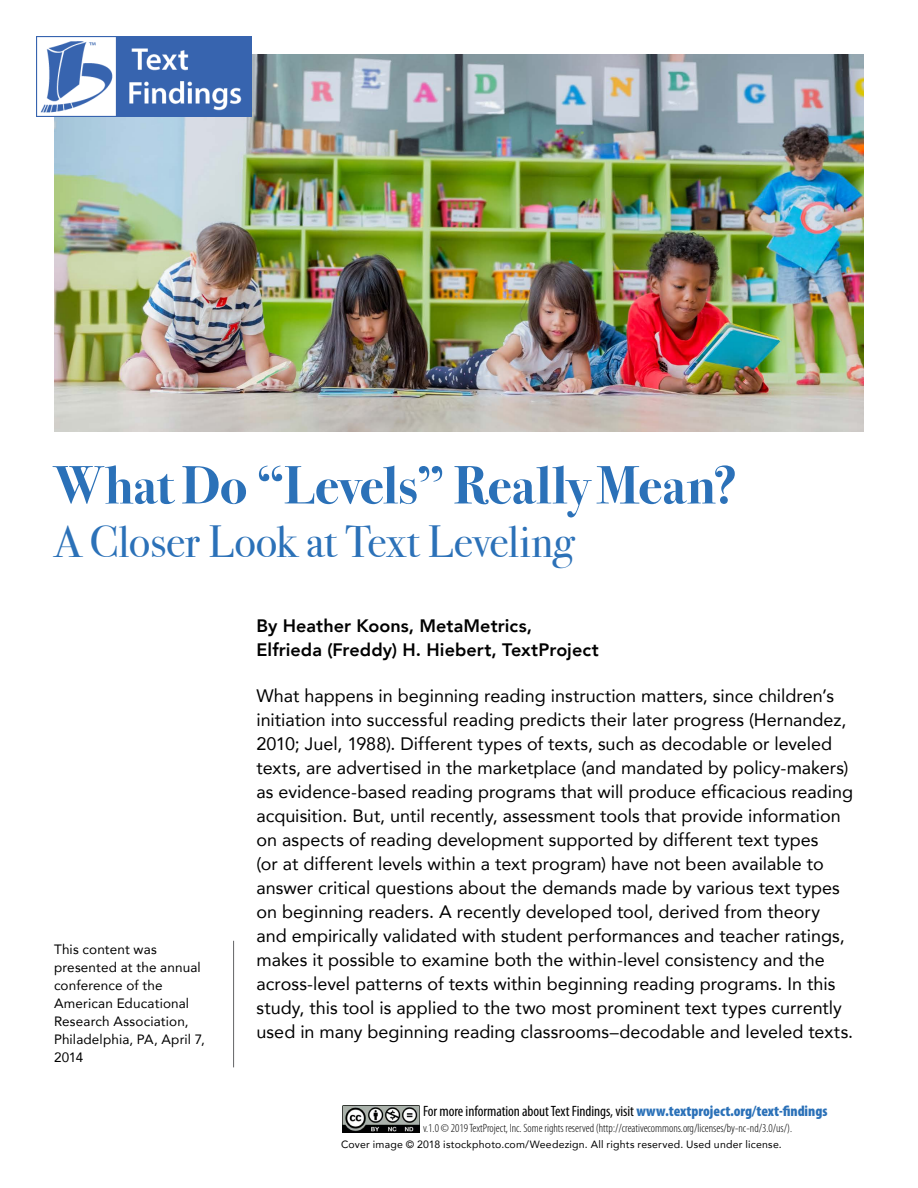
<style>
.page{position:relative;width:918px;height:1188px;background:#fff}
.page>*{position:absolute;margin:0;border:0;box-sizing:border-box;transform-origin:0 0}
.t1{font:700 54px "Bodoni Svty Two ITCTT";letter-spacing:-.005em;color:#2b71b8}
.t2{font:45px "Bodoni Svty Two ITCTT";letter-spacing:-.005em;color:#2b71b8}
.t3{font:18px/24px "Avenir";color:#000}
.t4{font:800 18px/24px "Avenir";letter-spacing:.005em;color:#000}
.t5{font:condensed 15px "Myriad Pro";letter-spacing:-.005em;color:#000}
.t6{font:13.5px/18px "Avenir";letter-spacing:.01em;color:#000}
.t7{font:300 condensed 12px "Myriad Pro";color:#000}
.t8{font:10.5px "Avenir";letter-spacing:.02em;color:#000}
.s1{font-weight:900;color:#2b71b8}
</style>
<div class="page">
<img style="left:54px;top:54px;width:810px;height:378px">
<img style="left:342px;top:1105px;width:77px;height:27px">
<hr style="left:233px;top:941px;width:1px;height:126px;background:#636466">
<img style="left:36px;top:36px;width:216px;height:81px">
<h1 class="t1" style="left:54px;top:441px;width:685px">What Do “Levels” Really Mean?</h1>
<h2 class="t2" style="left:54px;top:505px;width:522px">A Closer Look at Text Leveling</h2>
<p class="t6" style="left:54px;top:940px;width:152px">This content was presented at the annual conference of the<br>American Educational<br>Research Association,<br>Philadelphia, PA, April 7,<br>2014</p>
<p class="t4" style="left:256px;top:614px;width:344px">By Heather Koons, MetaMetrics,<br>Elfrieda (Freddy) H. Hiebert, TextProject</p>
<p class="t3" style="left:256px;top:683px;width:598px">What happens in beginning reading instruction matters, since children’s initiation into successful reading predicts their later progress (Hernandez, 2010; Juel, 1988). Different types of texts, such as decodable or leveled texts, are advertised in the marketplace (and mandated by policy-makers) as evidence-based reading programs that will produce efficacious reading acquisition. But, until recently, assessment tools that provide information on aspects of reading development supported by different text types<br>(or at different levels within a text program) have not been available to answer critical questions about the demands made by various text types on beginning readers. A recently developed tool, derived from theory and empirically validated with student performances and teacher ratings, makes it possible to examine both the within-level consistency and the across-level patterns of texts within beginning reading programs. In this study, this tool is applied to the two most prominent text types currently used in many beginning reading classrooms–decodable and leveled texts.</p>
<p class="t5" style="left:423px;top:1103px;width:406px">For more information about Text Findings, visit <span class="s1">www.textproject.org/text-findings</span></p>
<p class="t7" style="left:423px;top:1122px;width:371px">v.1.0 © 2019 TextProject, Inc. Some rights reserved (http://creativecommons.org/licenses/by-nc-nd/3.0/us/).</p>
<p class="t8" style="left:341px;top:1136px;width:442px">Cover image © 2018 istockphoto.com/Weedezign. All rights reserved. Used under license.</p>
</div>
